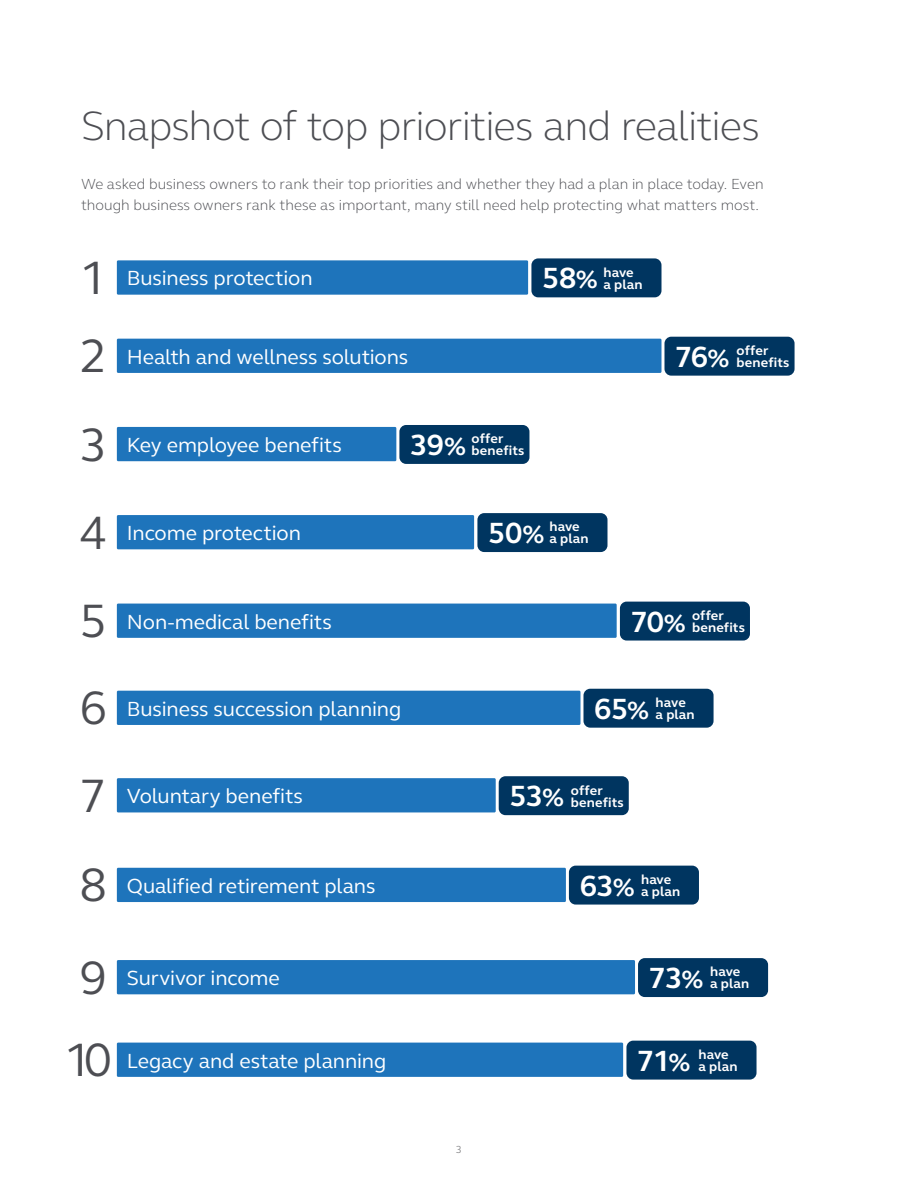
<style>
.page{position:relative;width:918px;height:1188px;background:#fff}
.page>*{position:absolute;margin:0;border:0;box-sizing:border-box;transform-origin:0 0}
.t1{font:48px "FS Elliot Pro";color:#4d4e53}
.t2{font:300 42px "FS Elliot Pro";letter-spacing:-.025em;color:#4d4e53}
.t3{font:700 30px "FS Elliot Pro";letter-spacing:-.025em;color:#fff}
.t4{font:21px "FS Elliot Pro";letter-spacing:-.005em;color:#fff}
.t5{font:300 15px/21px "FS Elliot Pro";color:#4d4e53}
.t6{font:700 13.5px/12px "FS Elliot Pro";letter-spacing:.015em;color:#fff}
.t7{font:10.5px "FS Elliot Pro";color:#8d8d8f}
.s1{font-size:25.5px}
.s2{font-size:30px}
</style>
<div class="page">
<div style="left:117px;top:260px;width:411px;height:35px;background:#1e74bb"></div>
<div style="left:531px;top:258px;width:131px;height:39px;background:#003560;border-radius:7px"></div>
<div style="left:117px;top:339px;width:545px;height:34px;background:#1e74bb"></div>
<div style="left:664px;top:337px;width:131px;height:39px;background:#003560;border-radius:7px"></div>
<div style="left:117px;top:427px;width:279px;height:34px;background:#1e74bb"></div>
<div style="left:399px;top:425px;width:130px;height:39px;background:#003560;border-radius:7px"></div>
<div style="left:117px;top:515px;width:357px;height:34px;background:#1e74bb"></div>
<div style="left:477px;top:513px;width:131px;height:39px;background:#003560;border-radius:7px"></div>
<div style="left:117px;top:604px;width:500px;height:34px;background:#1e74bb"></div>
<div style="left:620px;top:602px;width:130px;height:39px;background:#003560;border-radius:7px"></div>
<div style="left:117px;top:691px;width:464px;height:34px;background:#1e74bb"></div>
<div style="left:583px;top:689px;width:131px;height:39px;background:#003560;border-radius:7px"></div>
<div style="left:117px;top:778px;width:379px;height:34px;background:#1e74bb"></div>
<div style="left:499px;top:776px;width:130px;height:39px;background:#003560;border-radius:7px"></div>
<div style="left:117px;top:868px;width:449px;height:34px;background:#1e74bb"></div>
<div style="left:569px;top:866px;width:130px;height:39px;background:#003560;border-radius:7px"></div>
<div style="left:117px;top:960px;width:518px;height:34px;background:#1e74bb"></div>
<div style="left:638px;top:958px;width:130px;height:39px;background:#003560;border-radius:7px"></div>
<div style="left:117px;top:1043px;width:506px;height:34px;background:#1e74bb"></div>
<div style="left:626px;top:1041px;width:131px;height:39px;background:#003560;border-radius:7px"></div>
<h2 class="t2" style="left:81px;top:97px;width:680px">Snapshot of top priorities and realities</h2>
<p class="t5" style="left:81px;top:173px;width:684px">We asked business owners to rank their top priorities and whether they had a plan in place today. Even though business owners rank these as important, many still need help protecting what matters most.</p>
<h1 class="t1" style="left:80px;top:246px;width:29px">1</h1>
<p class="t4" style="left:127px;top:264px;width:187px">Business protection</p>
<h3 class="t3" style="left:542px;top:258px;width:57px">58<span class="s1">%</span></h3>
<p class="t6" style="left:604px;top:266px;width:41px">have a plan</p>
<h1 class="t1" style="left:80px;top:324px;width:29px">2</h1>
<p class="t4" style="left:127px;top:342px;width:283px">Health and wellness solutions</p>
<h3 class="t3" style="left:675px;top:336px;width:56px">76<span class="s1">%</span></h3>
<p class="t6" style="left:737px;top:344px;width:54px">offer benefits</p>
<h1 class="t1" style="left:80px;top:412px;width:29px">3</h1>
<p class="t4" style="left:127px;top:431px;width:216px">Key employee benefits</p>
<h3 class="t3" style="left:410px;top:425px;width:57px">39<span class="s1">%</span></h3>
<p class="t6" style="left:472px;top:433px;width:54px">offer benefits</p>
<h1 class="t1" style="left:80px;top:500px;width:29px">4</h1>
<p class="t4" style="left:127px;top:519px;width:176px">Income protection</p>
<h3 class="t3" style="left:488px;top:513px;width:58px">50<span class="s1">%</span></h3>
<p class="t6" style="left:550px;top:521px;width:41px">have a plan</p>
<h1 class="t1" style="left:80px;top:589px;width:29px">5</h1>
<p class="t4" style="left:127px;top:607px;width:206px">Non-medical benefits</p>
<h3 class="t3" style="left:631px;top:601px;width:57px">70<span class="s1">%</span></h3>
<p class="t6" style="left:692px;top:609px;width:54px">offer benefits</p>
<h1 class="t1" style="left:80px;top:676px;width:29px">6</h1>
<p class="t4" style="left:127px;top:695px;width:276px">Business succession planning</p>
<h3 class="t3" style="left:594px;top:688px;width:56px">65<span class="s1">%</span></h3>
<p class="t6" style="left:656px;top:696px;width:41px">have a plan</p>
<h1 class="t1" style="left:80px;top:763px;width:29px">7</h1>
<p class="t4" style="left:127px;top:782px;width:178px">Voluntary benefits</p>
<h3 class="t3" style="left:510px;top:776px;width:56px">53<span class="s1">%</span></h3>
<p class="t6" style="left:571px;top:784px;width:54px">offer benefits</p>
<h1 class="t1" style="left:80px;top:853px;width:29px">8</h1>
<p class="t4" style="left:127px;top:872px;width:250px">Qualified retirement plans</p>
<p class="t6" style="left:641px;top:873px;width:41px;text-indent:-61px"><span class="s2">63</span><span class="s1">%</span> have a plan</p>
<h1 class="t1" style="left:80px;top:945px;width:29px">9</h1>
<p class="t4" style="left:127px;top:964px;width:154px">Survivor income</p>
<h3 class="t3" style="left:649px;top:958px;width:56px">73<span class="s1">%</span></h3>
<p class="t6" style="left:710px;top:966px;width:41px">have a plan</p>
<h1 class="t1" style="left:64px;top:1028px;width:50px">10</h1>
<p class="t4" style="left:127px;top:1046px;width:261px">Legacy and estate planning</p>
<p class="t6" style="left:699px;top:1048px;width:41px;text-indent:-61px"><span class="s2">71</span><span class="s1">%</span> have a plan</p>
<p class="t7" style="left:456px;top:1142px;width:8px">3</p>
</div>
